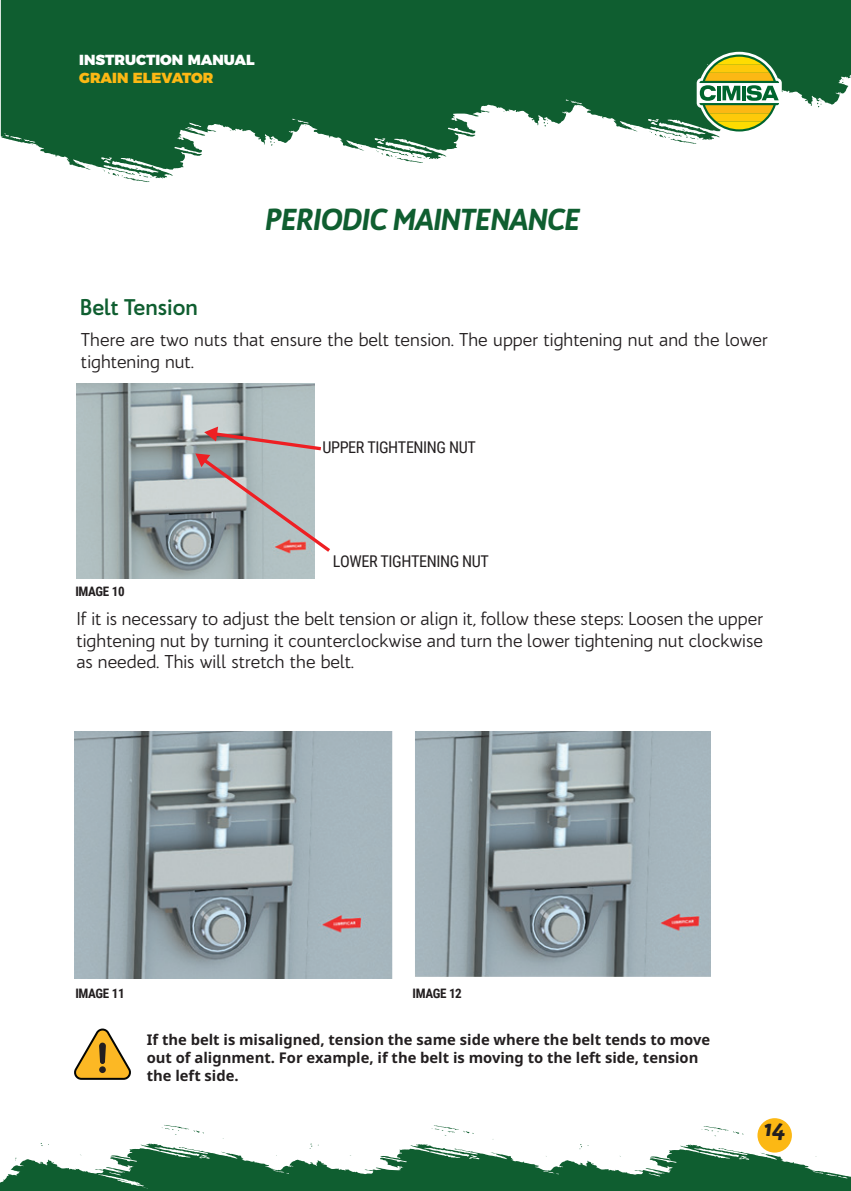
<style>
.page{position:relative;width:851px;height:1191px;background:#fff}
.page>*{position:absolute;margin:0;border:0;box-sizing:border-box;transform-origin:0 0}
.t1{font:italic 900 29.4px "Bw Quinta Pro";letter-spacing:-.02em;color:#0f5e30}
.t2{font:italic 900 24px "Bw Quinta Pro";color:#231f20}
.t3{font:700 22px "Bw Quinta Pro";color:#0f5e30}
.t4{font:18px/21.6px "Bw Quinta Pro";color:#231f20}
.t5{font:16.2px "Roboto Condensed";letter-spacing:-.025em;color:#231f20}
.t6{font:700 14.8px/17.6px "Noto Sans";color:#231f20}
.t7{font:900 14.6px "Montserrat";color:#fff}
.t8{font:900 14.6px "Montserrat";color:#fcb814}
.t9{font:700 13px "Roboto Condensed";letter-spacing:-.025em;color:#231f20}
</style>
<div class="page">
<svg style="left:701px;top:1126px;width:42px;height:10px"></svg>
<svg style="left:431px;top:1125px;width:42px;height:9px"></svg>
<svg style="left:161px;top:1125px;width:43px;height:10px"></svg>
<svg style="left:0;top:1143px;width:850px;height:48px;fill:#0f5e30"></svg>
<svg style="left:131px;top:179px;width:19px;height:3px"></svg>
<svg style="left:0;top:0;width:850px;height:179px;fill:#0f5e30"></svg>
<div style="left:757px;top:1118px;width:34px;height:34px;background:#fcb814;border-radius:50%"></div>
<svg style="left:649px;top:52px;width:132px;height:92px"></svg>
<svg style="left:74px;top:1028px;width:57px;height:52px"></svg>
<img style="left:76px;top:383px;width:238px;height:195px">
<svg style="left:195px;top:426px;width:135px;height:126px;background:#b4b0b2"></svg>
<img style="left:74px;top:732px;width:636px;height:246px">
<p class="t7" style="left:79px;top:48px;width:177px">INSTRUCTION MANUAL</p>
<p class="t8" style="left:79px;top:65px;width:136px">GRAIN ELEVATOR</p>
<p class="t3" style="left:80px;top:293px;width:120px">Belt Tension</p>
<h1 class="t1" style="left:265px;top:200px;width:316px">PERIODIC MAINTENANCE</h1>
<p class="t4" style="left:81px;top:329px;width:688px">There are two nuts that ensure the belt tension. The upper tightening nut and the lower tightening nut.</p>
<p class="t5" style="left:322px;top:436px;width:155px">UPPER TIGHTENING NUT</p>
<p class="t9" style="left:75px;top:582px;width:51px">IMAGE 10</p>
<p class="t5" style="left:333px;top:550px;width:158px">LOWER TIGHTENING NUT</p>
<p class="t4" style="left:76px;top:608px;width:688px;text-align:justify">If it is necessary to adjust the belt tension or align it, follow these steps: Loosen the upper tightening nut by turning it counterclockwise and turn the lower tightening nut clockwise as needed. This will stretch the belt.</p>
<p class="t9" style="left:75px;top:984px;width:51px">IMAGE 11</p>
<p class="t9" style="left:412px;top:984px;width:51px">IMAGE 12</p>
<p class="t6" style="left:147px;top:1031px;width:565px">If the belt is misaligned, tension the same side where the belt tends to move out of alignment. For example, if the belt is moving to the left side, tension the left side.</p>
<h2 class="t2" style="left:763px;top:1111px;width:24px">14</h2>
</div>
